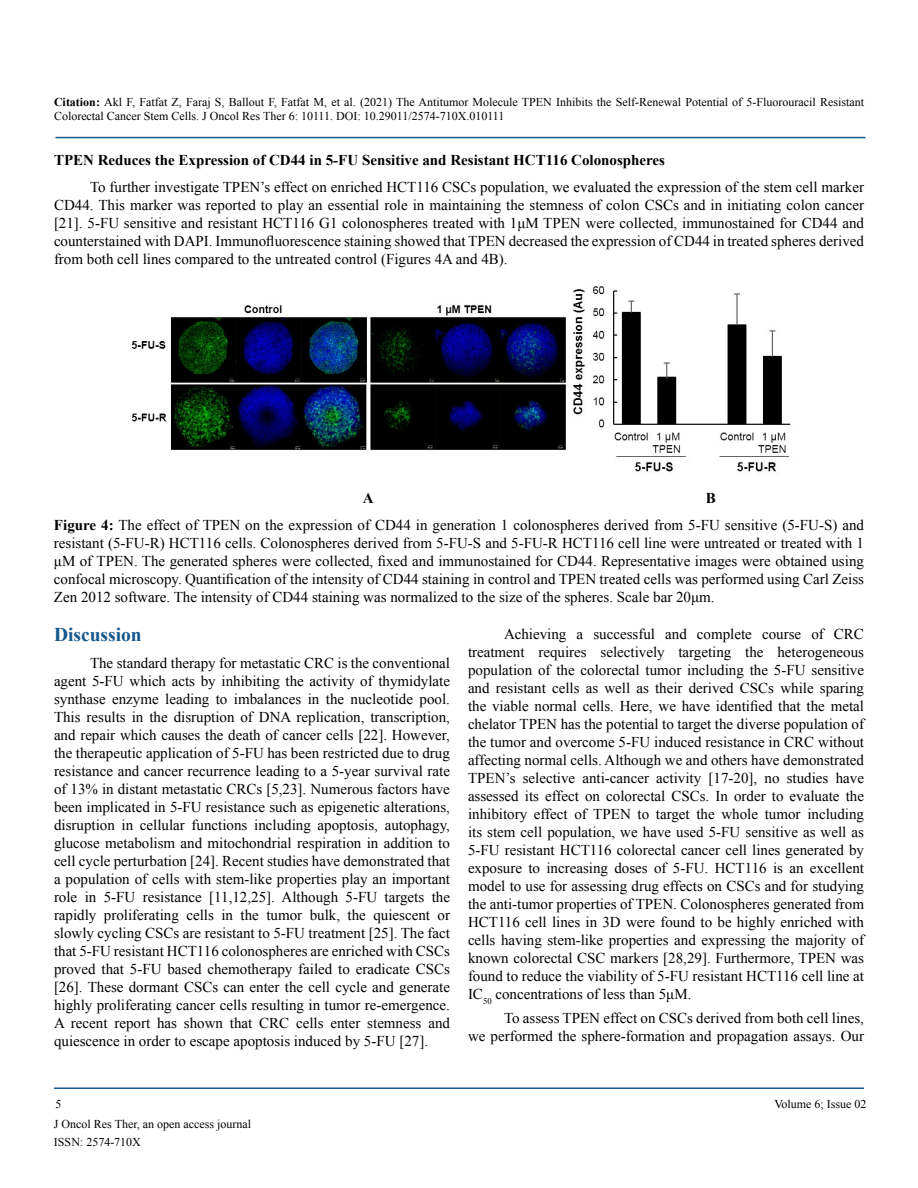
<style>
.page{position:relative;width:918px;height:1188px;background:#fff}
.page>*{position:absolute;margin:0;border:0;box-sizing:border-box;transform-origin:0 0}
.t1{font:700 19.5px "Times New Roman";color:#15588c}
.t2{font:15px/18px "Times New Roman";color:#000;text-align:justify}
.t3{font:700 15px "Times New Roman";color:#000}
.t4{font:12px/14.4px "Times New Roman";color:#000}
.s1{font-weight:700}
</style>
<div class="page">
<hr style="left:56px;top:137px;width:810px;height:1px;background:#15588c">
<hr style="left:54px;top:1088px;width:810px;height:1px;background:#15588c">
<img style="left:131px;top:286px;width:660px;height:186px">
<p class="t4" style="left:54px;top:94px;width:812px"><span class="s1">Citation:</span> Akl F, Fatfat Z, Faraj S, Ballout F, Fatfat M, et al. (2021) The Antitumor Molecule TPEN Inhibits the Self-Renewal Potential of 5-Fluorouracil Resistant<br>Colorectal Cancer Stem Cells. J Oncol Res Ther 6: 10111. DOI: 10.29011/2574-710X.010111</p>
<p class="t3" style="left:54px;top:150px;width:613px">TPEN Reduces the Expression of CD44 in 5-FU Sensitive and Resistant HCT116 Colonospheres</p>
<p class="t2" style="left:54px;top:178px;width:812px;text-indent:36px">To further investigate TPEN’s effect on enriched HCT116 CSCs population, we evaluated the expression of the stem cell marker CD44. This marker was reported to play an essential role in maintaining the stemness of colon CSCs and in initiating colon cancer [21]. 5-FU sensitive and resistant HCT116 G1 colonospheres treated with 1μM TPEN were collected, immunostained for CD44 and counterstained with DAPI. Immunofluorescence staining showed that TPEN decreased the expression of CD44 in treated spheres derived from both cell lines compared to the untreated control (Figures 4A and 4B).</p>
<p class="t3" style="left:363px;top:488px;width:12px">A</p>
<p class="t2" style="left:54px;top:484px;width:812px;line-height:27px;text-indent:652px"><span class="s1">B<br>Figure 4:</span> The effect of TPEN on the expression of CD44 in generation 1 colonospheres derived from 5-FU sensitive (5-FU-S) and</p>
<p class="t2" style="left:54px;top:534px;width:812px">resistant (5-FU-R) HCT116 cells. Colonospheres derived from 5-FU-S and 5-FU-R HCT116 cell line were untreated or treated with 1 μM of TPEN. The generated spheres were collected, fixed and immunostained for CD44. Representative images were obtained using confocal microscopy. Quantification of the intensity of CD44 staining in control and TPEN treated cells was performed using Carl Zeiss Zen 2012 software. The intensity of CD44 staining was normalized to the size of the spheres. Scale bar 20μm.</p>
<h1 class="t1" style="left:54px;top:621px;width:89px">Discussion</h1>
<p class="t2" style="left:54px;top:654px;width:398px;text-indent:36px">The standard therapy for metastatic CRC is the conventional agent 5-FU which acts by inhibiting the activity of thymidylate synthase enzyme leading to imbalances in the nucleotide pool.<br>This results in the disruption of DNA replication, transcription, and repair which causes the death of cancer cells [22]. However, the therapeutic application of 5-FU has been restricted due to drug resistance and cancer recurrence leading to a 5-year survival rate of 13% in distant metastatic CRCs [5,23]. Numerous factors have been implicated in 5-FU resistance such as epigenetic alterations, disruption in cellular functions including apoptosis, autophagy, glucose metabolism and mitochondrial respiration in addition to cell cycle perturbation [24]. Recent studies have demonstrated that a population of cells with stem-like properties play an important role in 5-FU resistance [11,12,25]. Although 5-FU targets the rapidly proliferating cells in the tumor bulk, the quiescent or slowly cycling CSCs are resistant to 5-FU treatment [25]. The fact that 5-FU resistant HCT116 colonospheres are enriched with CSCs proved that 5-FU based chemotherapy failed to eradicate CSCs [26]. These dormant CSCs can enter the cell cycle and generate highly proliferating cancer cells resulting in tumor re-emergence.<br>A recent report has shown that CRC cells enter stemness and quiescence in order to escape apoptosis induced by 5-FU [27].</p>
<p class="t2" style="left:468px;top:624px;width:398px;text-indent:36px">Achieving a successful and complete course of CRC treatment requires selectively targeting the heterogeneous population of the colorectal tumor including the 5-FU sensitive and resistant cells as well as their derived CSCs while sparing the viable normal cells. Here, we have identified that the metal chelator TPEN has the potential to target the diverse population of the tumor and overcome 5-FU induced resistance in CRC without affecting normal cells. Although we and others have demonstrated TPEN’s selective anti-cancer activity [17-20], no studies have assessed its effect on colorectal CSCs. In order to evaluate the inhibitory effect of TPEN to target the whole tumor including its stem cell population, we have used 5-FU sensitive as well as 5-FU resistant HCT116 colorectal cancer cell lines generated by exposure to increasing doses of 5-FU. HCT116 is an excellent model to use for assessing drug effects on CSCs and for studying the anti-tumor properties of TPEN. Colonospheres generated from HCT116 cell lines in 3D were found to be highly enriched with cells having stem-like properties and expressing the majority of known colorectal CSC markers [28,29]. Furthermore, TPEN was found to reduce the viability of 5-FU resistant HCT116 cell line at IC<sub>50</sub> concentrations of less than 5μM.</p>
<p class="t2" style="left:468px;top:1008px;width:397px;text-align:right">To assess TPEN effect on CSCs derived from both cell lines,<br>we performed the sphere-formation and propagation assays. Our</p>
<p class="t4" style="left:56px;top:1096px;width:7px">5</p>
<p class="t4" style="left:774px;top:1096px;width:94px">Volume 6; Issue 02</p>
<p class="t4" style="left:54px;top:1114px;width:199px;line-height:18.9px">J Oncol Res Ther, an open access journal<br>ISSN: 2574-710X</p>
</div>
